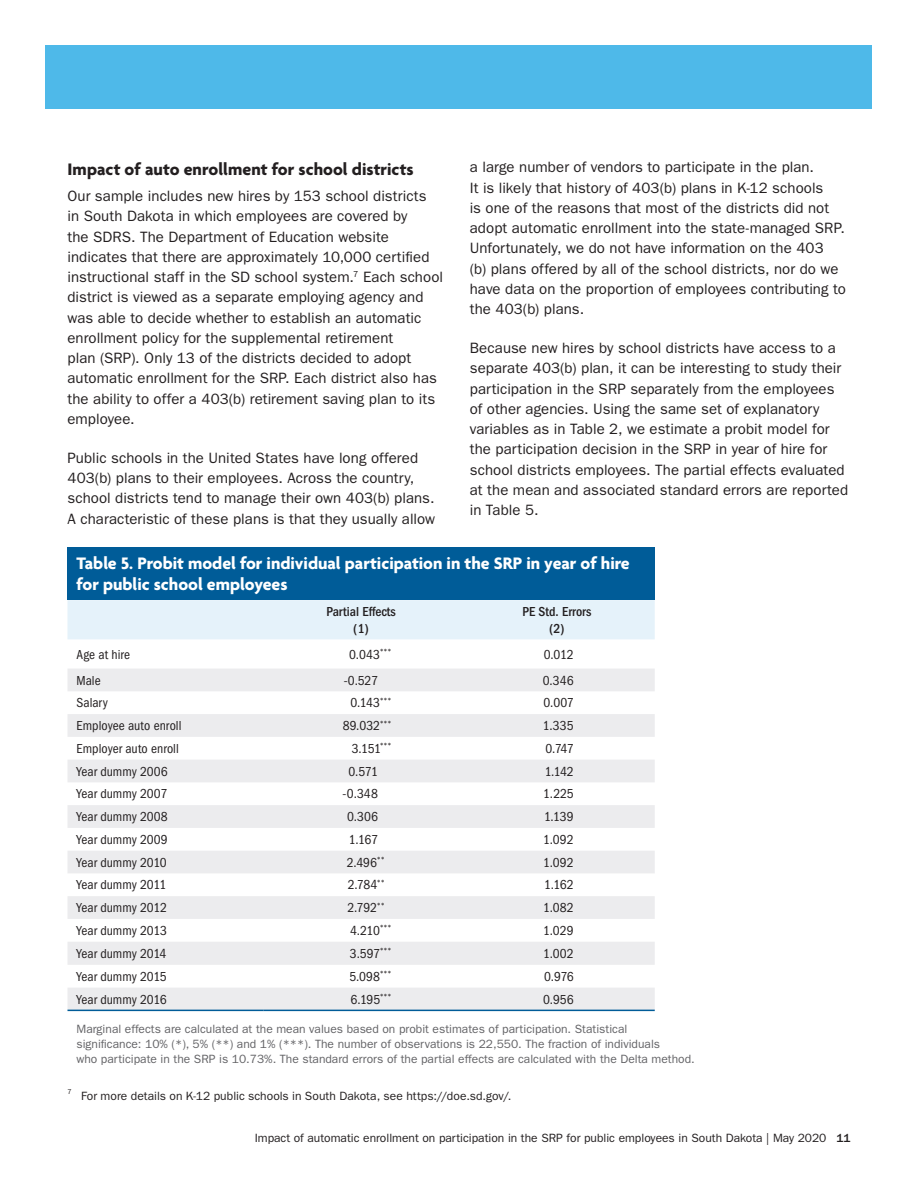
<style>
.page{position:relative;width:918px;height:1188px;background:#fff}
.page>*{position:absolute;margin:0;border:0;box-sizing:border-box;transform-origin:0 0}
._12B_Table_Header_Re{font:700 18px/21px "Agenda";color:#fff}
._6A_Body_Subhead__AB{font:700 18px "Agenda";color:#231f20}
._7A_Body_Text__FG_10{font:15px/20.2px "ITC Franklin Gothic Std";letter-spacing:.005em;color:#231f20}
._12D_Table_Body__FG{font:condensed 13.5px "ITC Franklin Gothic Std";color:#231f20}
._12C_Table_Section_C{font:500 condensed 13.5px/16.5px "ITC Franklin Gothic Std";color:#231f20;text-align:center}
._12E_Table_Footnote{font:12px/15px "ITC Franklin Gothic Std";color:#636366}
._19B_Footnote__FG_8{font:12px "ITC Franklin Gothic Std";color:#231f20}
._19B_Footnote__FG_8-2{font:7.05px "ITC Franklin Gothic Std";color:#231f20}
.s1{font-weight:500}
</style>
<div class="page">
<div style="left:46px;top:46px;width:826px;height:63px;background:#4eb9e9"></div>
<div style="left:68px;top:547px;width:587px;height:53px;background:#005c98"></div>
<div style="left:68px;top:600px;width:587px;height:39px;background:#e5f2fa"></div>
<svg style="left:68px;top:669px;width:587px;height:341px;fill:#ececee"></svg>
<hr style="left:68px;top:1010px;width:195px;height:1px;background:#005c98">
<hr style="left:263px;top:1010px;width:196px;height:1px;background:#005c98">
<hr style="left:459px;top:1010px;width:196px;height:1px;background:#005c98">
<p class="_6A_Body_Subhead__AB" style="left:68px;top:159px;width:348px">Impact of auto enrollment for school districts</p>
<p class="_7A_Body_Text__FG_10" style="left:68px;top:186px;width:377px">Our sample includes new hires by 153 school districts<br>in South Dakota in which employees are covered by<br>the SDRS. The Department of Education website indicates that there are approximately 10,000 certified instructional staff in the SD school system.<sup>7</sup> Each school district is viewed as a separate employing agency and was able to decide whether to establish an automatic enrollment policy for the supplemental retirement<br>plan (SRP). Only 13 of the districts decided to adopt automatic enrollment for the SRP. Each district also has the ability to offer a 403(b) retirement saving plan to its employee.</p>
<p class="_7A_Body_Text__FG_10" style="left:68px;top:448px;width:369px">Public schools in the United States have long offered 403(b) plans to their employees. Across the country, school districts tend to manage their own 403(b) plans.<br>A characteristic of these plans is that they usually allow</p>
<p class="_7A_Body_Text__FG_10" style="left:470px;top:157px;width:378px">a large number of vendors to participate in the plan.<br>It is likely that history of 403(b) plans in K-12 schools<br>is one of the reasons that most of the districts did not adopt automatic enrollment into the state-managed SRP.<br>Unfortunately, we do not have information on the 403<br>(b) plans offered by all of the school districts, nor do we have data on the proportion of employees contributing to the 403(b) plans.</p>
<p class="_7A_Body_Text__FG_10" style="left:470px;top:338px;width:380px">Because new hires by school districts have access to a separate 403(b) plan, it can be interesting to study their participation in the SRP separately from the employees of other agencies. Using the same set of explanatory variables as in Table 2, we estimate a probit model for the participation decision in the SRP in year of hire for school districts employees. The partial effects evaluated at the mean and associated standard errors are reported in Table 5.</p>
<p class="_12B_Table_Header_Re" style="left:76px;top:554px;width:555px">Table 5. Probit model for individual participation in the SRP in year of hire for public school employees</p>
<p class="_12C_Table_Section_C" style="left:326px;top:604px;width:71px">Partial Effects (1)</p>
<p class="_12C_Table_Section_C" style="left:522px;top:604px;width:71px">PE Std. Errors (2)</p>
<p class="_12D_Table_Body__FG" style="left:76px;top:647px;width:55px">Age at hire</p>
<p class="_12D_Table_Body__FG" style="left:349px;top:647px;width:44px">0.043<sup>***</sup></p>
<p class="_12D_Table_Body__FG" style="left:544px;top:647px;width:32px">0.012</p>
<p class="_12D_Table_Body__FG" style="left:76px;top:673px;width:26px">Male</p>
<p class="_12D_Table_Body__FG" style="left:344px;top:673px;width:36px">-0.527</p>
<p class="_12D_Table_Body__FG" style="left:543px;top:673px;width:32px">0.346</p>
<p class="_12D_Table_Body__FG" style="left:76px;top:695px;width:33px">Salary</p>
<p class="_12D_Table_Body__FG" style="left:350px;top:695px;width:43px">0.143<sup>***</sup></p>
<p class="_12D_Table_Body__FG" style="left:544px;top:695px;width:32px">0.007</p>
<p class="_12D_Table_Body__FG" style="left:76px;top:718px;width:106px">Employee auto enroll</p>
<p class="_12D_Table_Body__FG" style="left:343px;top:718px;width:50px">89.032<sup>***</sup></p>
<p class="_12D_Table_Body__FG" style="left:543px;top:718px;width:32px">1.335</p>
<p class="_12D_Table_Body__FG" style="left:76px;top:741px;width:104px">Employer auto enroll</p>
<p class="_12D_Table_Body__FG" style="left:352px;top:741px;width:41px">3.151<sup>***</sup></p>
<p class="_12D_Table_Body__FG" style="left:545px;top:741px;width:30px">0.747</p>
<p class="_12D_Table_Body__FG" style="left:76px;top:764px;width:93px">Year dummy 2006</p>
<p class="_12D_Table_Body__FG" style="left:348px;top:764px;width:31px">0.571</p>
<p class="_12D_Table_Body__FG" style="left:545px;top:764px;width:31px">1.142</p>
<p class="_12D_Table_Body__FG" style="left:76px;top:786px;width:92px">Year dummy 2007</p>
<p class="_12D_Table_Body__FG" style="left:343px;top:786px;width:37px">-0.348</p>
<p class="_12D_Table_Body__FG" style="left:543px;top:786px;width:32px">1.225</p>
<p class="_12D_Table_Body__FG" style="left:76px;top:809px;width:93px">Year dummy 2008</p>
<p class="_12D_Table_Body__FG" style="left:347px;top:809px;width:32px">0.306</p>
<p class="_12D_Table_Body__FG" style="left:544px;top:809px;width:31px">1.139</p>
<p class="_12D_Table_Body__FG" style="left:76px;top:832px;width:93px">Year dummy 2009</p>
<p class="_12D_Table_Body__FG" style="left:349px;top:832px;width:31px">1.167</p>
<p class="_12D_Table_Body__FG" style="left:543px;top:832px;width:32px">1.092</p>
<p class="_12D_Table_Body__FG" style="left:76px;top:855px;width:92px">Year dummy 2010</p>
<p class="_12D_Table_Body__FG" style="left:347px;top:855px;width:40px">2.496<sup>**</sup></p>
<p class="_12D_Table_Body__FG" style="left:543px;top:855px;width:32px">1.092</p>
<p class="_12D_Table_Body__FG" style="left:76px;top:877px;width:92px">Year dummy 2011</p>
<p class="_12D_Table_Body__FG" style="left:348px;top:877px;width:39px">2.784<sup>**</sup></p>
<p class="_12D_Table_Body__FG" style="left:544px;top:877px;width:31px">1.162</p>
<p class="_12D_Table_Body__FG" style="left:76px;top:900px;width:92px">Year dummy 2012</p>
<p class="_12D_Table_Body__FG" style="left:347px;top:900px;width:39px">2.792<sup>**</sup></p>
<p class="_12D_Table_Body__FG" style="left:543px;top:900px;width:32px">1.082</p>
<p class="_12D_Table_Body__FG" style="left:76px;top:923px;width:92px">Year dummy 2013</p>
<p class="_12D_Table_Body__FG" style="left:350px;top:923px;width:43px">4.210<sup>***</sup></p>
<p class="_12D_Table_Body__FG" style="left:543px;top:923px;width:32px">1.029</p>
<p class="_12D_Table_Body__FG" style="left:76px;top:946px;width:92px">Year dummy 2014</p>
<p class="_12D_Table_Body__FG" style="left:350px;top:946px;width:43px">3.597<sup>***</sup></p>
<p class="_12D_Table_Body__FG" style="left:543px;top:946px;width:32px">1.002</p>
<p class="_12D_Table_Body__FG" style="left:76px;top:969px;width:92px">Year dummy 2015</p>
<p class="_12D_Table_Body__FG" style="left:349px;top:969px;width:44px">5.098<sup>***</sup></p>
<p class="_12D_Table_Body__FG" style="left:544px;top:969px;width:31px">0.976</p>
<p class="_12D_Table_Body__FG" style="left:76px;top:992px;width:92px">Year dummy 2016</p>
<p class="_12D_Table_Body__FG" style="left:350px;top:992px;width:43px">6.195<sup>***</sup></p>
<p class="_12D_Table_Body__FG" style="left:543px;top:992px;width:32px">0.956</p>
<p class="_12E_Table_Footnote" style="left:76px;top:1021px;width:620px">Marginal effects are calculated at the mean values based on probit estimates of participation. Statistical significance: 10% (*), 5% (**) and 1% (***). The number of observations is 22,550. The fraction of individuals<br>who participate in the SRP is 10.73%. The standard errors of the partial effects are calculated with the Delta method.</p>
<p class="_19B_Footnote__FG_8-2" style="left:68px;top:1088px;width:6px">7</p>
<p class="_19B_Footnote__FG_8" style="left:81px;top:1089px;width:432px">For more details on K-12 public schools in South Dakota, see https://doe.sd.gov/.</p>
<p class="_19B_Footnote__FG_8" style="left:255px;top:1131px;width:597px">Impact of automatic enrollment on participation in the SRP for public employees in South Dakota | May 2020 <span class="s1">11</span></p>
</div>
